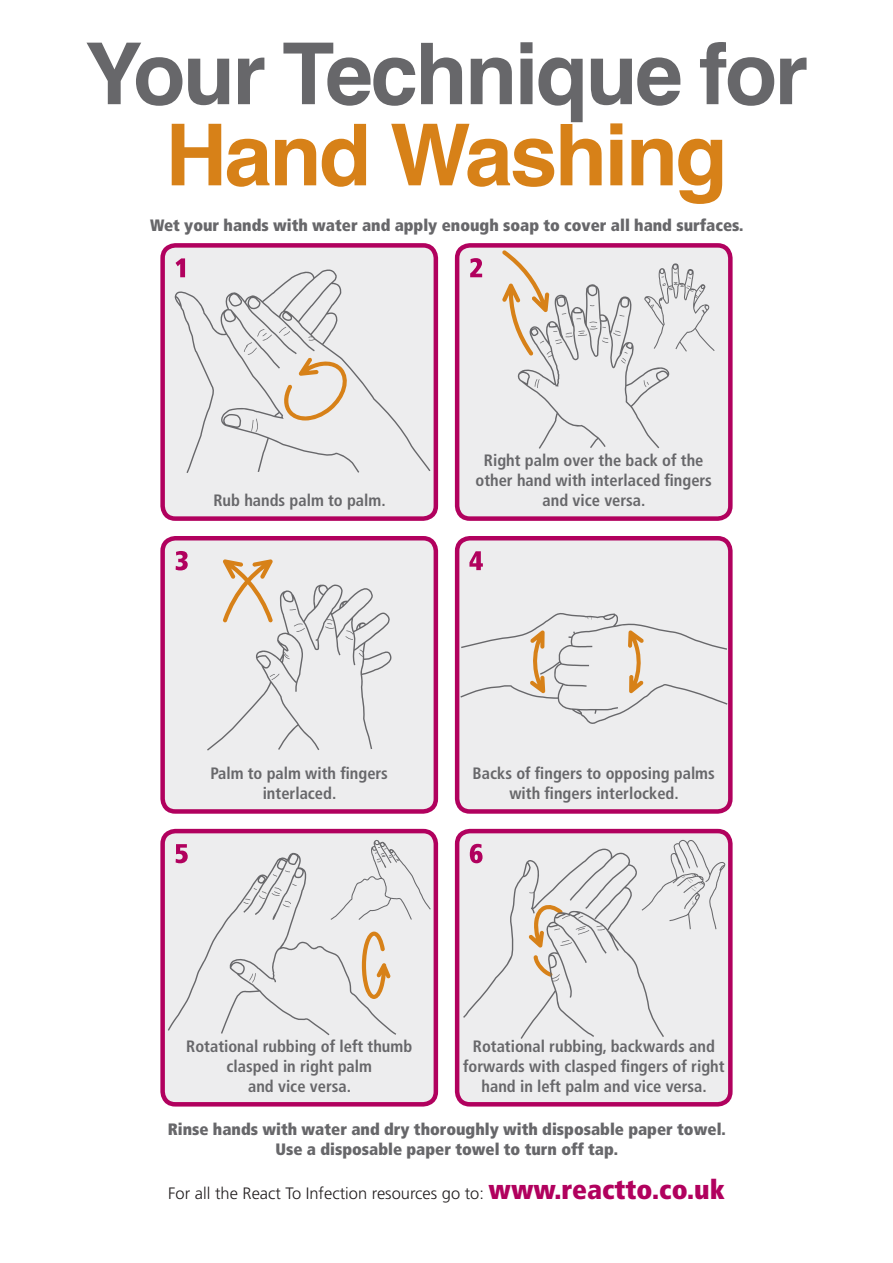
<style>
.page{position:relative;width:893px;height:1263px;background:#fff}
.page>*{position:absolute;margin:0;border:0;box-sizing:border-box;transform-origin:0 0}
.t1{font:700 85.5px "Helvetica";letter-spacing:-.03em;color:#67676a}
.t2{font:700 85.5px "Helvetica";letter-spacing:-.03em;color:#d78118}
.t3{font:700 condensed 16.5px/19.8px "Frutiger";color:#67676a;text-align:center}
.t4{font:900 condensed 16.5px/19.8px "Frutiger";color:#67676a;text-align:center}
.t5{font:300 16.5px "Frutiger";color:#231f20}
.s1{font-weight:900;font-stretch:condensed;font-size:27px;color:#b1015e}
</style>
<div class="page">
<div style="left:457px;top:245px;width:273px;height:274px;background:#ededee;border-radius:13px"></div>
<div style="left:455px;top:243px;width:278px;height:278px;border:4px solid #b1015e;border-radius:13px"></div>
<svg style="left:502px;top:250px;width:213px;height:199px"></svg>
<svg style="left:470px;top:258px;width:12px;height:19px"></svg>
<div style="left:163px;top:245px;width:273px;height:274px;background:#ededee;border-radius:13px"></div>
<div style="left:160px;top:243px;width:278px;height:278px;border:4px solid #b1015e;border-radius:13px"></div>
<svg style="left:175px;top:258px;width:10px;height:9px"></svg>
<svg style="left:175px;top:267px;width:255px;height:206px"></svg>
<svg style="left:283px;top:357px;width:68px;height:63px"></svg>
<div style="left:163px;top:538px;width:273px;height:273px;background:#ededee;border-radius:13px"></div>
<div style="left:160px;top:536px;width:278px;height:278px;border:4px solid #b1015e;border-radius:13px"></div>
<svg style="left:176px;top:551px;width:12px;height:19px"></svg>
<svg style="left:207px;top:559px;width:185px;height:192px"></svg>
<div style="left:457px;top:538px;width:273px;height:273px;background:#ededee;border-radius:13px"></div>
<div style="left:455px;top:536px;width:278px;height:278px;border:4px solid #b1015e;border-radius:13px"></div>
<svg style="left:469px;top:551px;width:14px;height:19px"></svg>
<svg style="left:460px;top:613px;width:267px;height:111px"></svg>
<div style="left:163px;top:831px;width:273px;height:273px;background:#ededee;border-radius:13px"></div>
<div style="left:160px;top:829px;width:278px;height:277px;border:4px solid #b1015e;border-radius:13px"></div>
<svg style="left:168px;top:840px;width:263px;height:195px"></svg>
<svg style="left:362px;top:931px;width:29px;height:68px"></svg>
<div style="left:457px;top:831px;width:273px;height:273px;background:#ededee;border-radius:13px"></div>
<div style="left:455px;top:829px;width:278px;height:277px;border:4px solid #b1015e;border-radius:13px"></div>
<svg style="left:463px;top:840px;width:262px;height:199px"></svg>
<h1 class="t1" style="left:85px;top:5px;width:724px">Your Technique for</h1>
<h1 class="t2" style="left:165px;top:86px;width:564px">Hand Washing</h1>
<p class="t4" style="left:150px;top:215px;width:595px">Wet your hands with water and apply enough soap to cover all hand surfaces.</p>
<p class="t3" style="left:475px;top:451px;width:238px">Right palm over the back of the other hand with interlaced fingers</p>
<p class="t3" style="left:213px;top:490px;width:174px">Rub hands palm to palm.</p>
<p class="t3" style="left:543px;top:490px;width:104px">and vice versa.</p>
<p class="t3" style="left:210px;top:763px;width:179px">Palm to palm with fingers interlaced.</p>
<p class="t3" style="left:473px;top:763px;width:244px">Backs of fingers to opposing palms with fingers interlocked.</p>
<p class="t3" style="left:186px;top:1036px;width:227px">Rotational rubbing of left thumb clasped in right palm<br>and vice versa.</p>
<p class="t3" style="left:463px;top:1036px;width:263px">Rotational rubbing, backwards and forwards with clasped fingers of right hand in left palm and vice versa.</p>
<p class="t4" style="left:168px;top:1119px;width:560px">Rinse hands with water and dry thoroughly with disposable paper towel.<br>Use a disposable paper towel to turn off tap.</p>
<p class="t5" style="left:168px;top:1184px;width:558px">For all the React To Infection resources go to: <span class="s1">www.reactto.co.uk</span></p>
</div>
